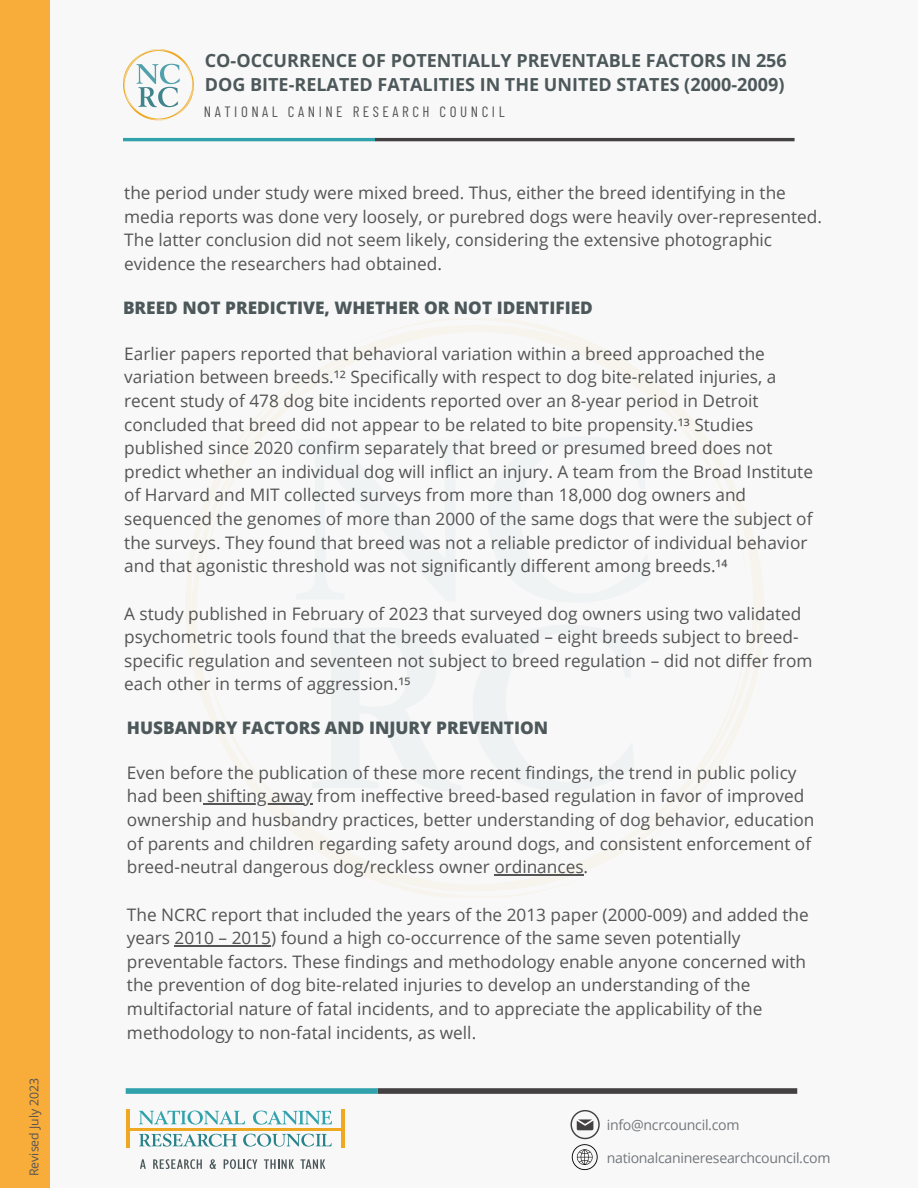
<style>
.page{position:relative;width:918px;height:1188px;background:#f8f8f8}
.page>*{position:absolute;margin:0;border:0;box-sizing:border-box;transform-origin:0 0}
.t1{font:700 18px/24.8px "Open Sans";color:#4d585b}
.t2{font:17.25px/23.7px "Open Sans";color:#545454}
.t3{font:800 17.25px "Open Sans";color:#4d585b}
.t4{font:15px "Barlow Condensed";letter-spacing:.235em;color:#545454}
.t5{font:14.1px "Open Sans";letter-spacing:-.02em;color:#73777b}
.t6{font:12.3px "Open Sans";color:#545454}
</style>
<div class="page">
<hr style="left:375px;top:138px;width:420px;height:3px;background:#444142">
<hr style="left:123px;top:138px;width:252px;height:3px;background:#31a2ac">
<div style="left:0;top:0;width:50px;height:1188px;background:#f8ac39"></div>
<svg style="left:123px;top:49px;width:71px;height:71px"></svg>
<svg style="left:186px;top:319px;width:578px;height:578px"></svg>
<svg style="left:627px;top:852px;width:5px;height:4px"></svg>
<svg style="left:305px;top:363px;width:15px;height:10px"></svg>
<svg style="left:312px;top:627px;width:150px;height:165px"></svg>
<svg style="left:296px;top:439px;width:179px;height:162px"></svg>
<svg style="left:472px;top:624px;width:163px;height:168px"></svg>
<svg style="left:487px;top:436px;width:162px;height:167px"></svg>
<div style="left:378px;top:1088px;width:419px;height:6px;background:#444142"></div>
<div style="left:126px;top:1088px;width:252px;height:6px;background:#31a2ac"></div>
<svg style="left:139px;top:1111px;width:106px;height:14px"></svg>
<svg style="left:253px;top:1111px;width:79px;height:14px"></svg>
<svg style="left:243px;top:1134px;width:89px;height:13px"></svg>
<svg style="left:139px;top:1134px;width:98px;height:13px"></svg>
<hr style="left:342px;top:1110px;width:3px;height:38px;background:#eea821">
<hr style="left:128px;top:1128px;width:214px;height:2px;background:#eea821">
<hr style="left:126px;top:1110px;width:3px;height:38px;background:#eea821">
<svg style="left:570px;top:1110px;width:30px;height:60px"></svg>
<svg style="left:140px;top:1159px;width:6px;height:10px"></svg>
<svg style="left:153px;top:1159px;width:49px;height:10px"></svg>
<svg style="left:210px;top:1159px;width:6px;height:10px"></svg>
<svg style="left:224px;top:1159px;width:33px;height:10px"></svg>
<svg style="left:264px;top:1159px;width:30px;height:10px"></svg>
<svg style="left:300px;top:1159px;width:25px;height:10px"></svg>
<hr style="left:203px;top:804px;width:109px;height:1px;background:#545454">
<hr style="left:494px;top:874px;width:90px;height:2px;background:#545454">
<hr style="left:175px;top:945px;width:96px;height:1px;background:#545454">
<p class="t6" style="left:25px;top:1176px;width:100px;rotate:-90deg">Revised July 2023</p>
<p class="t1" style="left:205px;top:47px;width:583px">CO-OCCURRENCE OF POTENTIALLY PREVENTABLE FACTORS IN 256<br>DOG BITE-RELATED FATALITIES IN THE UNITED STATES (2000-2009)</p>
<p class="t4" style="left:204px;top:102px;width:302px">NATIONAL CANINE RESEARCH COUNCIL</p>
<p class="t2" style="left:124px;top:181px;width:699px">the period under study were mixed breed. Thus, either the breed identifying in the media reports was done very loosely, or purebred dogs were heavily over-represented.<br>The latter conclusion did not seem likely, considering the extensive photographic evidence the researchers had obtained.</p>
<p class="t3" style="left:123px;top:295px;width:471px">BREED NOT PREDICTIVE, WHETHER OR NOT IDENTIFIED</p>
<p class="t2" style="left:124px;top:341px;width:690px">Earlier papers reported that behavioral variation within a breed approached the variation between breeds.¹² Specifically with respect to dog bite-related injuries, a recent study of 478 dog bite incidents reported over an 8-year period in Detroit concluded that breed did not appear to be related to bite propensity.¹³ Studies published since 2020 confirm separately that breed or presumed breed does not predict whether an individual dog will inflict an injury. A team from the Broad Institute of Harvard and MIT collected surveys from more than 18,000 dog owners and sequenced the genomes of more than 2000 of the same dogs that were the subject of the surveys. They found that breed was not a reliable predictor of individual behavior and that agonistic threshold was not significantly different among breeds.¹⁴</p>
<p class="t2" style="left:124px;top:601px;width:690px">A study published in February of 2023 that surveyed dog owners using two validated psychometric tools found that the breeds evaluated – eight breeds subject to breed&shy;specific regulation and seventeen not subject to breed regulation – did not differ from each other in terms of aggression.¹⁵</p>
<p class="t3" style="left:127px;top:715px;width:423px">HUSBANDRY FACTORS AND INJURY PREVENTION</p>
<p class="t2" style="left:127px;top:760px;width:689px">Even before the publication of these more recent findings, the trend in public policy had been shifting away from ineffective breed-based regulation in favor of improved ownership and husbandry practices, better understanding of dog behavior, education of parents and children regarding safety around dogs, and consistent enforcement of breed-neutral dangerous dog/reckless owner ordinances.</p>
<p class="t2" style="left:127px;top:902px;width:683px">The NCRC report that included the years of the 2013 paper (2000-009) and added the years 2010 – 2015) found a high co-occurrence of the same seven potentially preventable factors. These findings and methodology enable anyone concerned with the prevention of dog bite-related injuries to develop an understanding of the multifactorial nature of fatal incidents, and to appreciate the applicability of the methodology to non-fatal incidents, as well.</p>
<p class="t5" style="left:607px;top:1115px;width:134px">info@ncrcouncil.com</p>
<p class="t5" style="left:607px;top:1147px;width:225px">nationalcanineresearchcouncil.com</p>
</div>
